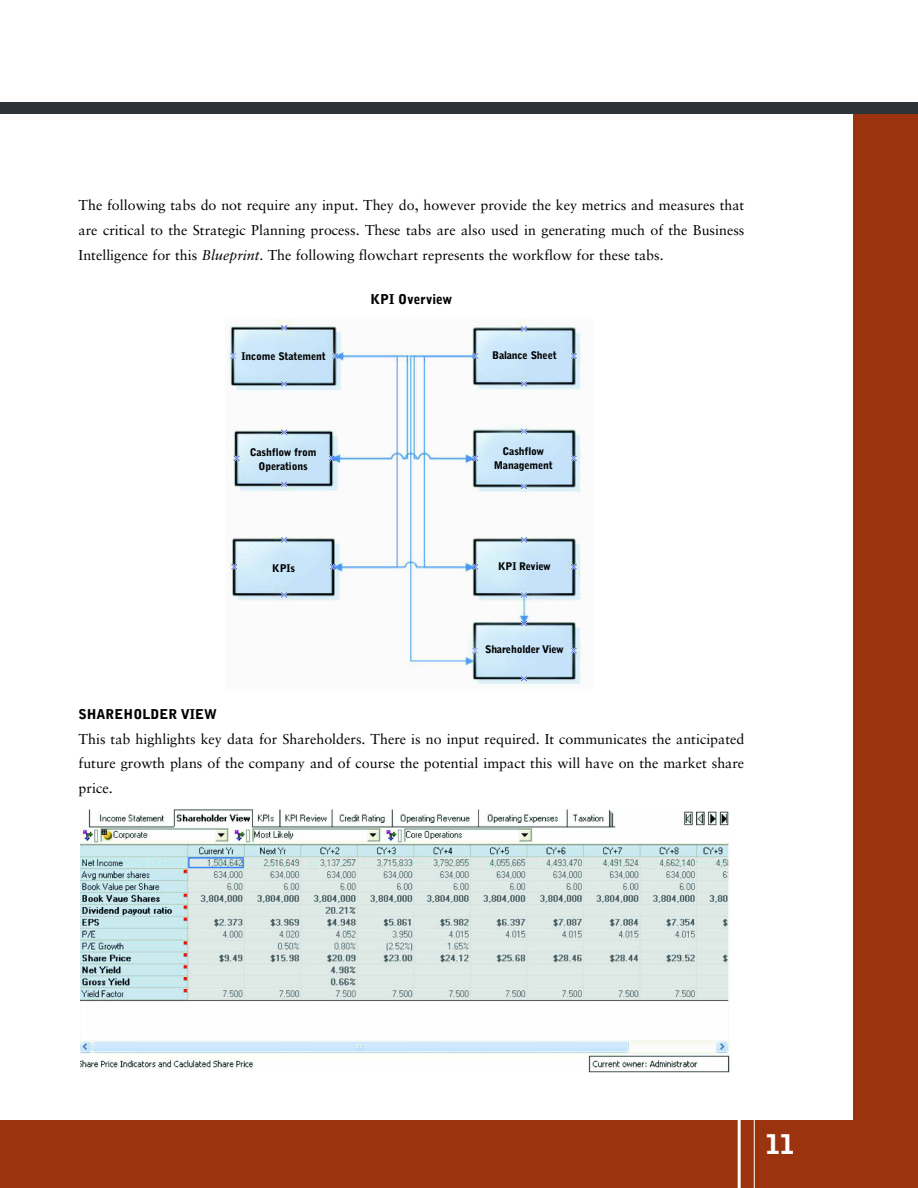
<style>
.page{position:relative;width:918px;height:1188px;background:#fff}
.page>*{position:absolute;margin:0;border:0;box-sizing:border-box;transform-origin:0 0}
.t1{font:900 27px "Bell Gothic";color:#fff}
.t2{font:14.25px/24.8px "Sabon";color:#000;text-align:justify}
.t3{font:900 13.5px "Bell Gothic";color:#000}
.t4{font:900 10.5px/13.5px "Bell Gothic";letter-spacing:-.015em;color:#000;text-align:center}
.s1{font-style:italic}
</style>
<div class="page">
<div style="left:0;top:108px;width:918px;height:1080px;background:#9b340e"></div>
<div style="left:0;top:0;width:852px;height:1120px;background:#fff"></div>
<hr style="left:738px;top:1119px;width:3px;height:69px;background:#fff">
<hr style="left:754px;top:1119px;width:1px;height:69px;background:#fff">
<div style="left:0;top:102px;width:918px;height:12px;background:#2d3336"></div>
<img style="left:80px;top:809px;width:650px;height:264px">
<img style="left:228px;top:320px;width:354px;height:366px">
<p class="t2" style="left:79px;top:194px;width:667px">The following tabs do not require any input. They do, however provide the key metrics and measures that are critical to the Strategic Planning process. These tabs are also used in generating much of the Business Intelligence for this <span class="s1">Blueprint</span>. The following flowchart represents the workflow for these tabs.</p>
<p class="t3" style="left:371px;top:294px;width:83px">KPI Overview</p>
<p class="t4" style="left:241px;top:350px;width:86px">Income Statement</p>
<p class="t4" style="left:492px;top:349px;width:66px">Balance Sheet</p>
<p class="t4" style="left:250px;top:447px;width:68px">Cashflow from<br>Operations</p>
<p class="t4" style="left:494px;top:446px;width:61px">Cashflow<br>Management</p>
<p class="t4" style="left:272px;top:562px;width:24px">KPIs</p>
<p class="t4" style="left:498px;top:560px;width:54px">KPI Review</p>
<p class="t4" style="left:485px;top:644px;width:80px">Shareholder View</p>
<p class="t3" style="left:79px;top:709px;width:140px">SHAREHOLDER VIEW</p>
<p class="t2" style="left:79px;top:727px;width:667px">This tab highlights key data for Shareholders. There is no input required. It communicates the anticipated future growth plans of the company and of course the potential impact this will have on the market share price.</p>
<h1 class="t1" style="left:765px;top:1134px;width:31px">11</h1>
</div>
